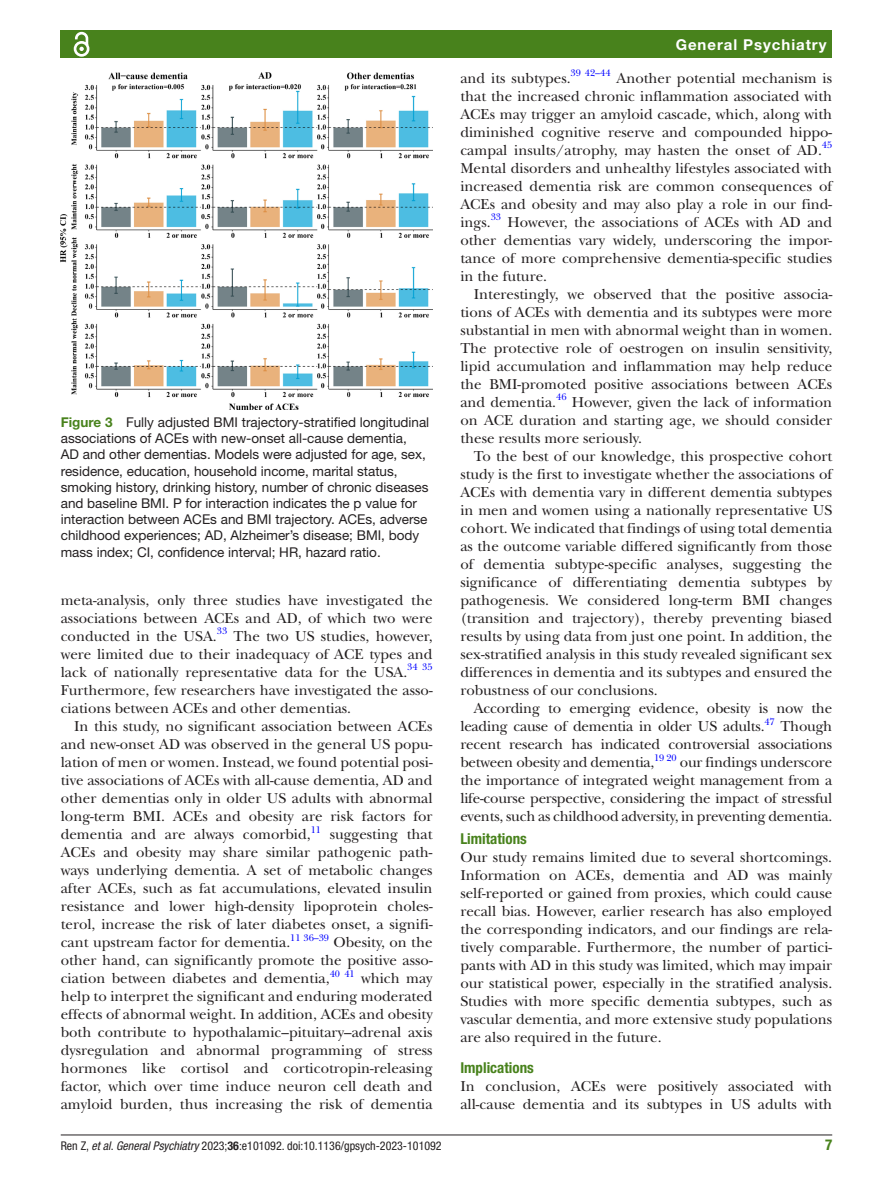
<style>
.page{position:relative;width:893px;height:1191px;background:#fff}
.page>*{position:absolute;margin:0;border:0;box-sizing:border-box;transform-origin:0 0}
.t1{font:15px/18px "New Baskerville";color:#231f20;text-align:justify}
.t2{font:700 condensed 15px "Helvetica Neue LT Std";color:#48821c}
.t3{font:700 15px "Helvetica Neue LT Std";letter-spacing:.065em;color:#fff}
.t4{font:13.5px/16.2px "Helvetica Neue LT Std";color:#231f20}
.t5{font:condensed 12px "Helvetica Neue LT Std";color:#231f20}
.t6{font:9.9px "New Baskerville";color:#00f}
.s1{font-weight:700;color:#48821c}
.s2{font-style:italic}
.s3{font-weight:700}
</style>
<div class="page">
<hr style="left:61px;top:1134px;width:771px;height:1px;background:#231f20">
<div style="left:61px;top:31px;width:771px;height:27px;background:#48821c"></div>
<svg style="left:73px;top:31px;width:17px;height:26px"></svg>
<img style="left:61px;top:73px;width:372px;height:336px">
<p class="t4" style="left:61px;top:414px;width:370px"><span class="s1">Figure 3</span> Fully adjusted BMI trajectory-stratified longitudinal associations of ACEs with new-onset all-cause dementia,<br>AD and other dementias. Models were adjusted for age, sex, residence, education, household income, marital status, smoking history, drinking history, number of chronic diseases and baseline BMI. P for interaction indicates the p value for interaction between ACEs and BMI trajectory. ACEs, adverse childhood experiences; AD, Alzheimer’s disease; BMI, body mass index; CI, confidence interval; HR, hazard ratio.</p>
<p class="t1" style="left:61px;top:591px;width:373px">meta-analysis, only three studies have investigated the associations between ACEs and AD, of which two were conducted in the USA.</p>
<p class="t6" style="left:217px;top:625px;width:12px">33</p>
<p class="t1" style="left:61px;top:627px;width:373px;text-indent:173px">The two US studies, however, were limited due to their inadequacy of ACE types and lack of nationally representative data for the USA.</p>
<p class="t6" style="left:407px;top:661px;width:27px">34 35</p>
<p class="t1" style="left:61px;top:681px;width:373px">Furthermore, few researchers have investigated the asso&shy;ciations between ACEs and other dementias.</p>
<p class="t1" style="left:61px;top:717px;width:373px;text-indent:14px">In this study, no significant association between ACEs and new-onset AD was observed in the general US popu&shy;lation of men or women. Instead, we found potential posi&shy;tive associations of ACEs with all-cause dementia, AD and other dementias only in older US adults with abnormal long-term BMI. ACEs and obesity are risk factors for dementia and are always comorbid,</p>
<p class="t6" style="left:311px;top:823px;width:12px">11</p>
<p class="t1" style="left:61px;top:825px;width:373px;text-indent:269px">suggesting that ACEs and obesity may share similar pathogenic path&shy;ways underlying dementia. A set of metabolic changes after ACEs, such as fat accumulations, elevated insulin resistance and lower high-density lipoprotein choles&shy;terol, increase the risk of later diabetes onset, a signifi&shy;cant upstream factor for dementia.</p>
<p class="t6" style="left:290px;top:931px;width:40px">11 36–39</p>
<p class="t1" style="left:61px;top:933px;width:373px;text-indent:273px">Obesity, on the other hand, can significantly promote the positive asso&shy;ciation between diabetes and dementia,</p>
<p class="t6" style="left:330px;top:967px;width:26px">40 41</p>
<p class="t1" style="left:61px;top:969px;width:373px;text-indent:300px">which may help to interpret the significant and enduring moderated effects of abnormal weight. In addition, ACEs and obesity both contribute to hypothalamic–pituitary–adrenal axis dysregulation and abnormal programming of stress hormones like cortisol and corticotropin-releasing factor, which over time induce neuron cell death and amyloid burden, thus increasing the risk of dementia</p>
<p class="t3" style="left:676px;top:35px;width:152px">General Psychiatry</p>
<p class="t1" style="left:460px;top:69px;width:112px">and its subtypes.</p>
<p class="t6" style="left:571px;top:67px;width:41px">39 42–44</p>
<p class="t1" style="left:460px;top:69px;width:373px;text-indent:156px">Another potential mechanism is that the increased chronic inflammation associated with ACEs may trigger an amyloid cascade, which, along with diminished cognitive reserve and compounded hippo&shy;campal insults/atrophy, may hasten the onset of AD.</p>
<p class="t6" style="left:822px;top:139px;width:12px">45</p>
<p class="t1" style="left:460px;top:159px;width:373px">Mental disorders and unhealthy lifestyles associated with increased dementia risk are common consequences of ACEs and obesity and may also play a role in our find&shy;ings.</p>
<p class="t6" style="left:491px;top:211px;width:12px">33</p>
<p class="t1" style="left:460px;top:213px;width:373px;text-indent:47px">However, the associations of ACEs with AD and other dementias vary widely, underscoring the impor&shy;tance of more comprehensive dementia-specific studies in the future.</p>
<p class="t1" style="left:460px;top:285px;width:373px;text-indent:14px">Interestingly, we observed that the positive associa&shy;tions of ACEs with dementia and its subtypes were more substantial in men with abnormal weight than in women.<br>The protective role of oestrogen on insulin sensitivity, lipid accumulation and inflammation may help reduce the BMI-promoted positive associations between ACEs and dementia.</p>
<p class="t6" style="left:556px;top:391px;width:12px">46</p>
<p class="t1" style="left:460px;top:393px;width:373px;text-indent:111px">However, given the lack of information on ACE duration and starting age, we should consider these results more seriously.</p>
<p class="t1" style="left:460px;top:447px;width:373px;text-indent:14px">To the best of our knowledge, this prospective cohort study is the first to investigate whether the associations of ACEs with dementia vary in different dementia subtypes in men and women using a nationally representative US cohort. We indicated that findings of using total dementia as the outcome variable differed significantly from those of dementia subtype-specific analyses, suggesting the significance of differentiating dementia subtypes by pathogenesis. We considered long-term BMI changes (transition and trajectory), thereby preventing biased results by using data from just one point. In addition, the sex-stratified analysis in this study revealed significant sex differences in dementia and its subtypes and ensured the robustness of our conclusions.</p>
<p class="t1" style="left:460px;top:699px;width:373px;text-indent:14px">According to emerging evidence, obesity is now the leading cause of dementia in older US adults.</p>
<p class="t6" style="left:764px;top:715px;width:12px">47</p>
<p class="t1" style="left:460px;top:717px;width:373px;text-indent:320px">Though recent research has indicated controversial associations between obesity and dementia,</p>
<p class="t6" style="left:654px;top:751px;width:24px">19 20</p>
<p class="t1" style="left:460px;top:753px;width:373px;text-indent:219px">our findings underscore the importance of integrated weight management from a life-course perspective, considering the impact of stressful events, such as childhood adversity, in preventing dementia.</p>
<p class="t2" style="left:460px;top:829px;width:68px">Limitations</p>
<p class="t1" style="left:460px;top:848px;width:373px">Our study remains limited due to several shortcomings.<br>Information on ACEs, dementia and AD was mainly self-reported or gained from proxies, which could cause recall bias. However, earlier research has also employed the corresponding indicators, and our findings are rela&shy;tively comparable. Furthermore, the number of partici&shy;pants with AD in this study was limited, which may impair our statistical power, especially in the stratified analysis.<br>Studies with more specific dementia subtypes, such as vascular dementia, and more extensive study populations are also required in the future.</p>
<p class="t2" style="left:460px;top:1059px;width:75px">Implications</p>
<p class="t1" style="left:460px;top:1077px;width:373px">In conclusion, ACEs were positively associated with all-cause dementia and its subtypes in US adults with</p>
<p class="t5" style="left:61px;top:1138px;width:382px">Ren Z, <span class="s2">et al</span>. <span class="s2">General Psychiatry</span> 2023;<span class="s3">36</span>:e101092. doi:10.1136/gpsych-2023-101092</p>
<p class="t2" style="left:825px;top:1135px;width:9px">7</p>
</div>
